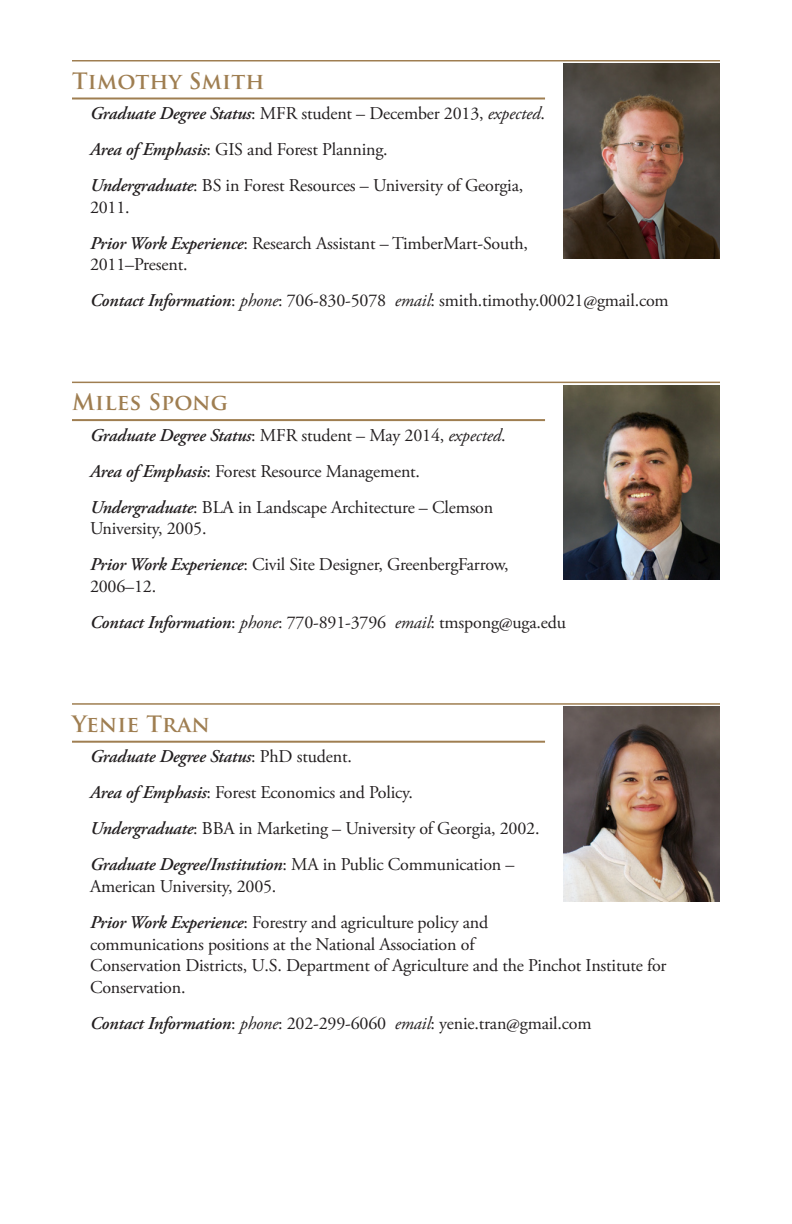
<style>
.page{position:relative;width:792px;height:1224px;background:#fff}
.page>*{position:absolute;margin:0;border:0;box-sizing:border-box;transform-origin:0 0}
.Name{font:700 22px "Trajan Pro";letter-spacing:.01em;color:#9f7e51}
.body{font:18px/21.6px "Adobe Garamond Pro";letter-spacing:-.01em;color:#231f20}
.body-2{font:italic 600 18px "Adobe Garamond Pro";letter-spacing:-.01em;color:#231f20}
.s1{font-weight:600;font-style:italic}
.s2{font-style:italic}
.s3{font-weight:400;font-style:normal}
</style>
<div class="page">
<hr style="left:72px;top:60px;width:648px;height:2px;background:#9f7e51">
<hr style="left:72px;top:98px;width:473px;height:2px;background:#9f7e51">
<hr style="left:72px;top:382px;width:648px;height:1px;background:#9f7e51">
<hr style="left:72px;top:419px;width:473px;height:2px;background:#9f7e51">
<hr style="left:72px;top:703px;width:648px;height:2px;background:#9f7e51">
<hr style="left:72px;top:741px;width:473px;height:2px;background:#9f7e51">
<img style="left:563px;top:64px;width:157px;height:194px">
<img style="left:563px;top:385px;width:157px;height:194px">
<img style="left:563px;top:707px;width:157px;height:194px">
<p class="Name" style="left:72px;top:67px;width:194px">Timothy Smith</p>
<p class="body" style="left:90px;top:103px;width:456px"><span class="s1">Graduate Degree Status</span>: MFR student – December 2013, <span class="s2">expected</span>.</p>
<p class="body" style="left:90px;top:139px;width:299px"><span class="s1">Area of Emphasis</span>: GIS and Forest Planning.</p>
<p class="body" style="left:90px;top:175px;width:435px"><span class="s1">Undergraduate</span>: BS in Forest Resources – University of Georgia,<br>2011.</p>
<p class="body" style="left:90px;top:233px;width:440px"><span class="s1">Prior Work Experience</span>: Research Assistant – TimberMart-South,<br>2011–Present.</p>
<p class="body" style="left:90px;top:290px;width:580px"><span class="s1">Contact Information</span>: <span class="s2">phone</span>: 706-830-5078 <span class="s2">email</span>: smith.timothy.00021@gmail.com</p>
<p class="Name" style="left:72px;top:388px;width:157px">Miles Spong</p>
<p class="body" style="left:90px;top:425px;width:417px"><span class="s1">Graduate Degree Status</span>: MFR student – May 2014, <span class="s2">expected</span>.</p>
<p class="body" style="left:90px;top:461px;width:332px"><span class="s1">Area of Emphasis</span>: Forest Resource Management.</p>
<p class="body" style="left:90px;top:497px;width:405px"><span class="s1">Undergraduate</span>: BLA in Landscape Architecture – Clemson<br>University, 2005.</p>
<p class="body" style="left:90px;top:554px;width:420px"><span class="s1">Prior Work Experience</span>: Civil Site Designer, GreenbergFarrow,<br>2006–12.</p>
<p class="body" style="left:90px;top:612px;width:477px"><span class="s1">Contact Information</span>: <span class="s2">phone</span>: 770-891-3796 <span class="s2">email</span>: tmspong@uga.edu</p>
<p class="Name" style="left:72px;top:710px;width:140px">Yenie Tran</p>
<p class="body-2" style="left:90px;top:746px;width:263px">Graduate Degree Status<span class="s3">: PhD student.</span></p>
<p class="body" style="left:90px;top:782px;width:324px"><span class="s1">Area of Emphasis</span>: Forest Economics and Policy.</p>
<p class="body" style="left:90px;top:818px;width:451px"><span class="s1">Undergraduate</span>: BBA in Marketing – University of Georgia, 2002.</p>
<p class="body" style="left:90px;top:854px;width:426px"><span class="s1">Graduate Degree/Institution</span>: MA in Public Communication –<br>American University, 2005.</p>
<p class="body" style="left:90px;top:912px;width:578px"><span class="s1">Prior Work Experience</span>: Forestry and agriculture policy and<br>communications positions at the National Association of<br>Conservation Districts, U.S. Department of Agriculture and the Pinchot Institute for Conservation.</p>
<p class="body" style="left:90px;top:1013px;width:503px"><span class="s1">Contact Information</span>: <span class="s2">phone</span>: 202-299-6060 <span class="s2">email</span>: yenie.tran@gmail.com</p>
</div>
